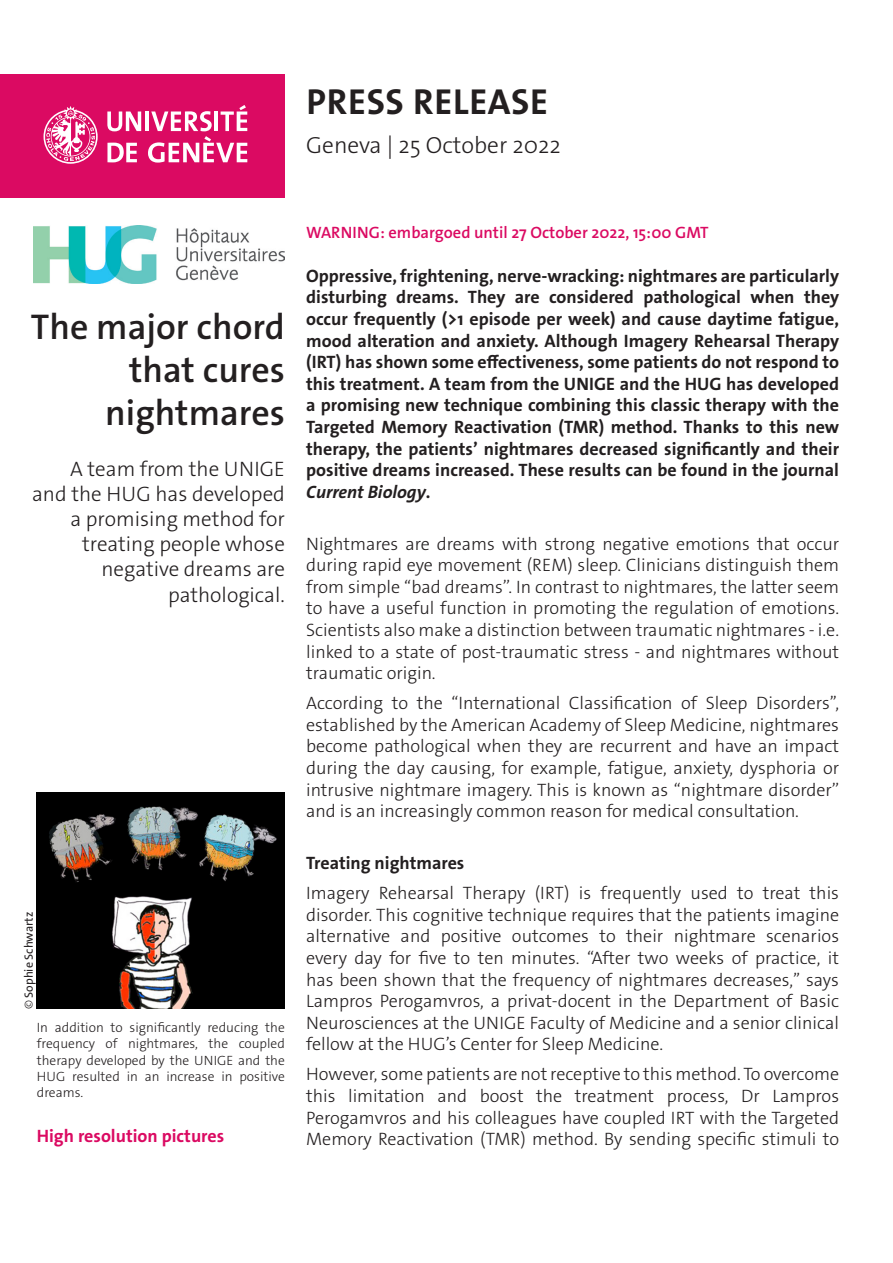
<style>
.page{position:relative;width:893px;height:1263px;background:#fff}
.page>*{position:absolute;margin:0;border:0;box-sizing:border-box;transform-origin:0 0}
._4__texte_courant{font:700 36.3px "The Sans Os F";letter-spacing:.02em;color:#231f20}
._1__grand_titre{font:600 36px/43.2px "The Sans Os F";color:#231f20;text-align:right}
._4__texte_courant-2{font:300 23.4px "The Sans Os F";color:#231f20}
._1__grand_titre-2{font:300 21px/25.2px "The Sans Os F";color:#231f20;text-align:right}
._4__texte_courant-3{font:300 18px/21.6px "The Sans Os F";color:#231f20;text-align:justify}
._4__texte_courant-4{font:700 18px/21.6px "The Sans Os F";color:#231f20;text-align:justify}
.t1{font:700 18px "The Sans Os F";color:#db0a62}
.embargo{font:600 16.5px "The Sans Os F";color:#db0a62}
.t2{font:300 13.5px/16.2px "The Sans Os F";color:#231f20;text-align:justify}
.t3{font:12px "The Sans Os F";color:#231f20}
.s1{font-weight:300}
.s2{font-style:italic}
</style>
<div class="page">
<div style="left:0;top:74px;width:285px;height:124px;background:#db0a62"></div>
<svg style="left:44px;top:106px;width:54px;height:58px"></svg>
<svg style="left:107px;top:111px;width:34px;height:20px"></svg>
<hr style="left:145px;top:111px;width:4px;height:20px;background:#fff">
<svg style="left:107px;top:143px;width:30px;height:19px"></svg>
<svg style="left:148px;top:105px;width:99px;height:58px"></svg>
<img style="left:37px;top:792px;width:248px;height:217px">
<img style="left:34px;top:226px;width:251px;height:57px">
<p class="_4__texte_courant" style="left:306px;top:78px;width:243px">PRESS RELEASE</p>
<p class="_4__texte_courant-2" style="left:306px;top:130px;width:256px">Geneva | 25 October 2022</p>
<p class="_1__grand_titre" style="left:31px;top:305px;width:256px">The major chord that cures nightmares</p>
<p class="_1__grand_titre-2" style="left:32px;top:456px;width:254px">A team from the UNIGE and the HUG has developed a promising method for treating people whose negative dreams are pathological.</p>
<p class="t3" style="left:21px;top:1009px;width:99px;rotate:-90deg"><span class="s1">©</span> Sophie Schwartz</p>
<p class="t2" style="left:37px;top:1019px;width:250px">In addition to significantly reducing the frequency of nightmares, the coupled therapy developed by the UNIGE and the HUG resulted in an increase in positive dreams.</p>
<p class="t1" style="left:37px;top:1125px;width:189px">High resolution pictures</p>
<p class="embargo" style="left:306px;top:222px;width:404px">WARNING: embargoed until 27 October 2022, 15:00 GMT</p>
<p class="_4__texte_courant-4" style="left:306px;top:265px;width:534px">Oppressive, frightening, nerve-wracking: nightmares are particularly disturbing dreams. They are considered pathological when they occur frequently (&gt;1 episode per week) and cause daytime fatigue, mood alteration and anxiety. Although Imagery Rehearsal Therapy (IRT) has shown some effectiveness, some patients do not respond to this treatment. A team from the UNIGE and the HUG has developed a promising new technique combining this classic therapy with the Targeted Memory Reactivation (TMR) method. Thanks to this new therapy, the patients’ nightmares decreased significantly and their positive dreams increased. These results can be found in the journal <span class="s2">Current Biology</span>.</p>
<p class="_4__texte_courant-3" style="left:306px;top:533px;width:534px">Nightmares are dreams with strong negative emotions that occur during rapid eye movement (REM) sleep. Clinicians distinguish them from simple ‘‘bad dreams’’. In contrast to nightmares, the latter seem to have a useful function in promoting the regulation of emotions.<br>Scientists also make a distinction between traumatic nightmares - i.e. linked to a state of post-traumatic stress - and nightmares without traumatic origin.</p>
<p class="_4__texte_courant-3" style="left:306px;top:692px;width:534px">According to the ‘‘International Classification of Sleep Disorders’’, established by the American Academy of Sleep Medicine, nightmares become pathological when they are recurrent and have an impact during the day causing, for example, fatigue, anxiety, dysphoria or intrusive nightmare imagery. This is known as ‘‘nightmare disorder’’ and is an increasingly common reason for medical consultation.</p>
<p class="_4__texte_courant-4" style="left:306px;top:852px;width:160px">Treating nightmares</p>
<p class="_4__texte_courant-3" style="left:306px;top:882px;width:534px">Imagery Rehearsal Therapy (IRT) is frequently used to treat this disorder. This cognitive technique requires that the patients imagine alternative and positive outcomes to their nightmare scenarios every day for five to ten minutes. ‘‘After two weeks of practice, it has been shown that the frequency of nightmares decreases,’’ says Lampros Perogamvros, a privat-docent in the Department of Basic Neurosciences at the UNIGE Faculty of Medicine and a senior clinical fellow at the HUG’s Center for Sleep Medicine.</p>
<p class="_4__texte_courant-3" style="left:306px;top:1064px;width:534px">However, some patients are not receptive to this method. To overcome this limitation and boost the treatment process, Dr Lampros Perogamvros and his colleagues have coupled IRT with the Targeted Memory Reactivation (TMR) method. By sending specific stimuli to</p>
</div>
